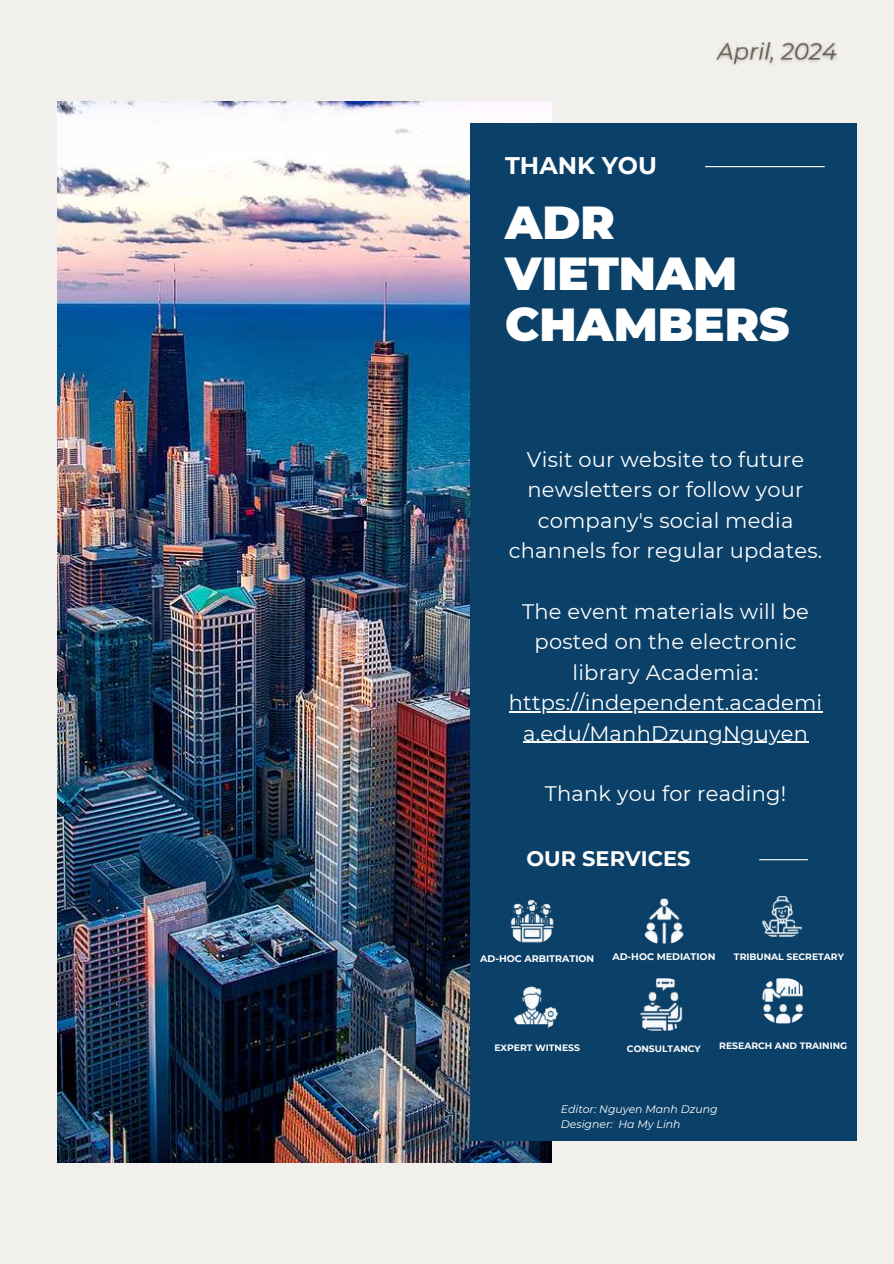
<style>
.page{position:relative;width:894px;height:1264px;background:#fff}
.page>*{position:absolute;margin:0;border:0;box-sizing:border-box;transform-origin:0 0}
.t1{font:900 46.2px/50.7px "Montserrat";color:#fff}
.t2{font:700 24px "Montserrat";color:#fff}
.t3{font:21px/30.3px "Montserrat";letter-spacing:.01em;color:#fff;text-align:center}
.t4{font:700 21px "Montserrat";color:#fff}
.t5{font:italic 10.8px/14.5px "Montserrat";color:#fff}
.t6{font:700 9.6px "Montserrat";color:#fff}
.t7{font:700 9.15px "Montserrat";color:#fff}
</style>
<div class="page">
<div style="left:0;top:0;width:893px;height:1263px;background:#f2f0ec"></div>
<img style="left:57px;top:101px;width:494px;height:1061px">
<div style="left:470px;top:123px;width:386px;height:1017px;background:#0b4068"></div>
<hr style="left:704px;top:166px;width:120px;height:1px;background:#fff">
<hr style="left:759px;top:859px;width:48px;height:1px;background:#fff">
<img style="left:509px;top:898px;width:45px;height:45px;border-radius:19px">
<img style="left:514px;top:986px;width:44px;height:42px">
<img style="left:641px;top:898px;width:45px;height:45px;border-radius:19px">
<img style="left:759px;top:893px;width:45px;height:45px;border-radius:19px">
<img style="left:640px;top:978px;width:43px;height:52px">
<img style="left:760px;top:978px;width:45px;height:45px;border-radius:19px">
<img style="left:716px;top:42px;width:121px;height:24px">
<hr style="left:508px;top:711px;width:314px;height:1px;background:#fff">
<hr style="left:523px;top:741px;width:285px;height:1px;background:#fff">
<p class="t2" style="left:505px;top:151px;width:153px">THANK YOU</p>
<h1 class="t1" style="left:505px;top:197px;width:286px">ADR<br>VIETNAM<br>CHAMBERS</h1>
<p class="t3" style="left:508px;top:444px;width:315px">Visit our website to future newsletters or follow your company's social media channels for regular updates.</p>
<p class="t3" style="left:508px;top:596px;width:315px">The event materials will be posted on the electronic library Academia: https://independent.academi a.edu/ManhDzungNguyen</p>
<p class="t3" style="left:544px;top:778px;width:243px">Thank you for reading!</p>
<p class="t4" style="left:526px;top:846px;width:165px">OUR SERVICES</p>
<p class="t6" style="left:480px;top:952px;width:116px">AD-HOC ARBITRATION</p>
<p class="t6" style="left:612px;top:951px;width:104px">AD-HOC MEDIATION</p>
<p class="t7" style="left:733px;top:951px;width:111px">TRIBUNAL SECRETARY</p>
<p class="t7" style="left:494px;top:1042px;width:87px">EXPERT WITNESS</p>
<p class="t7" style="left:626px;top:1043px;width:75px">CONSULTANCY</p>
<p class="t7" style="left:719px;top:1039px;width:129px">RESEARCH AND TRAINING</p>
<p class="t5" style="left:560px;top:1102px;width:158px">Editor: Nguyen Manh Dzung<br>Designer: Ha My Linh</p>
</div>
